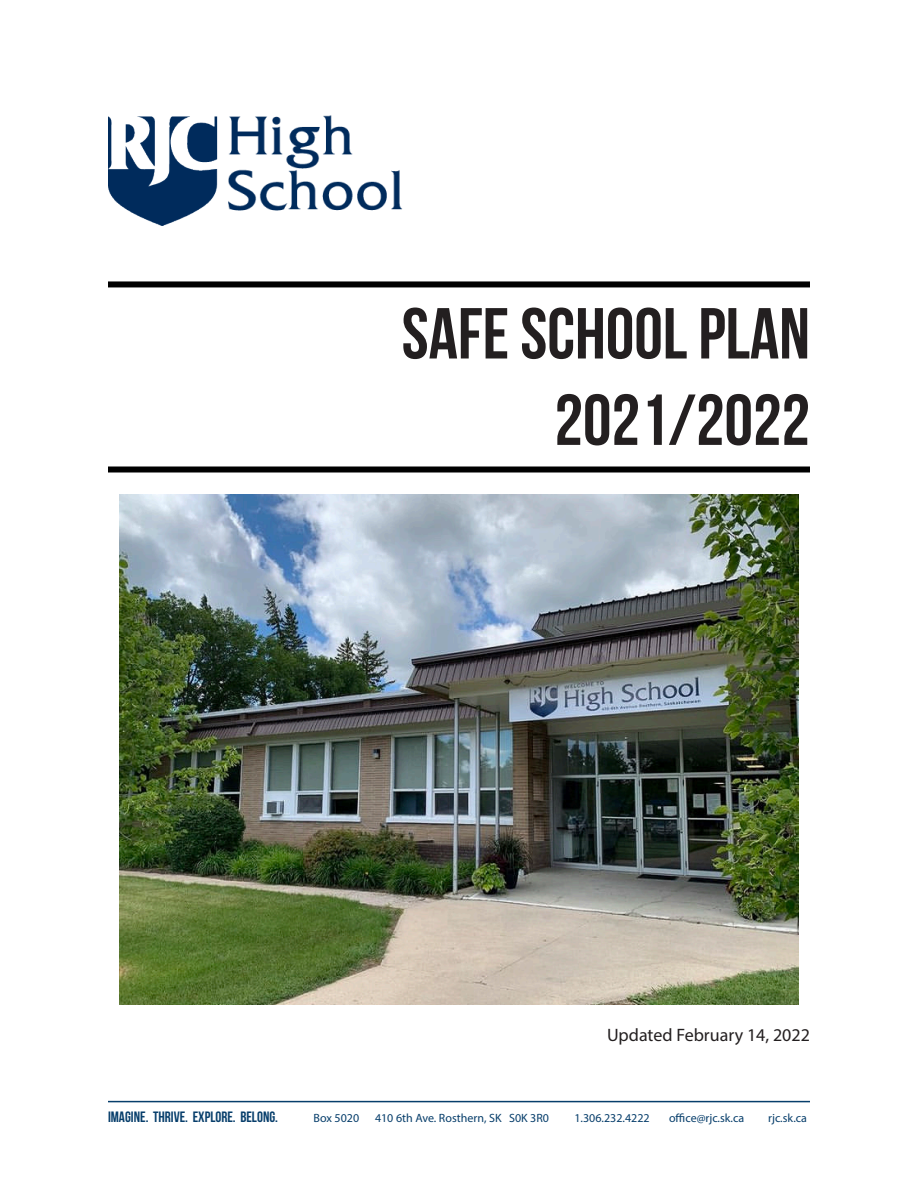
<style>
.page{position:relative;width:918px;height:1188px;background:#fff}
.page>*{position:absolute;margin:0;border:0;box-sizing:border-box;transform-origin:0 0}
.t1{font:72px "Bebas Neue";color:#231f20}
.t2{font:18px "Myriad Pro";color:#231f20}
.t3{font:15px "Bebas Neue";color:#073e6b}
.t4{font:12px "Myriad Pro";color:#073e6b}
</style>
<div class="page">
<hr style="left:108px;top:1101px;width:702px;height:1px;background:#073e6b">
<img style="left:108px;top:115px;width:295px;height:110px">
<div style="left:108px;top:281px;width:702px;height:6px;background:#000"></div>
<div style="left:108px;top:466px;width:702px;height:6px;background:#000"></div>
<img style="left:119px;top:495px;width:680px;height:510px">
<p class="t1" style="left:402px;top:294px;width:410px">SAFE SCHOOL PLAN</p>
<p class="t1" style="left:554px;top:381px;width:257px">2021/2022</p>
<p class="t2" style="left:607px;top:1023px;width:205px">Updated February 14, 2022</p>
<p class="t3" style="left:108px;top:1109px;width:171px">IMAGINE. THRIVE. EXPLORE. BELONG.</p>
<p class="t4" style="left:314px;top:1111px;width:47px">Box 5020</p>
<p class="t4" style="left:375px;top:1111px;width:176px">410 6th Ave. Rosthern, SK S0K 3R0</p>
<p class="t4" style="left:575px;top:1111px;width:77px">1.306.232.4222</p>
<p class="t4" style="left:669px;top:1111px;width:77px">office@rjc.sk.ca</p>
<p class="t4" style="left:768px;top:1111px;width:40px">rjc.sk.ca</p>
</div>
